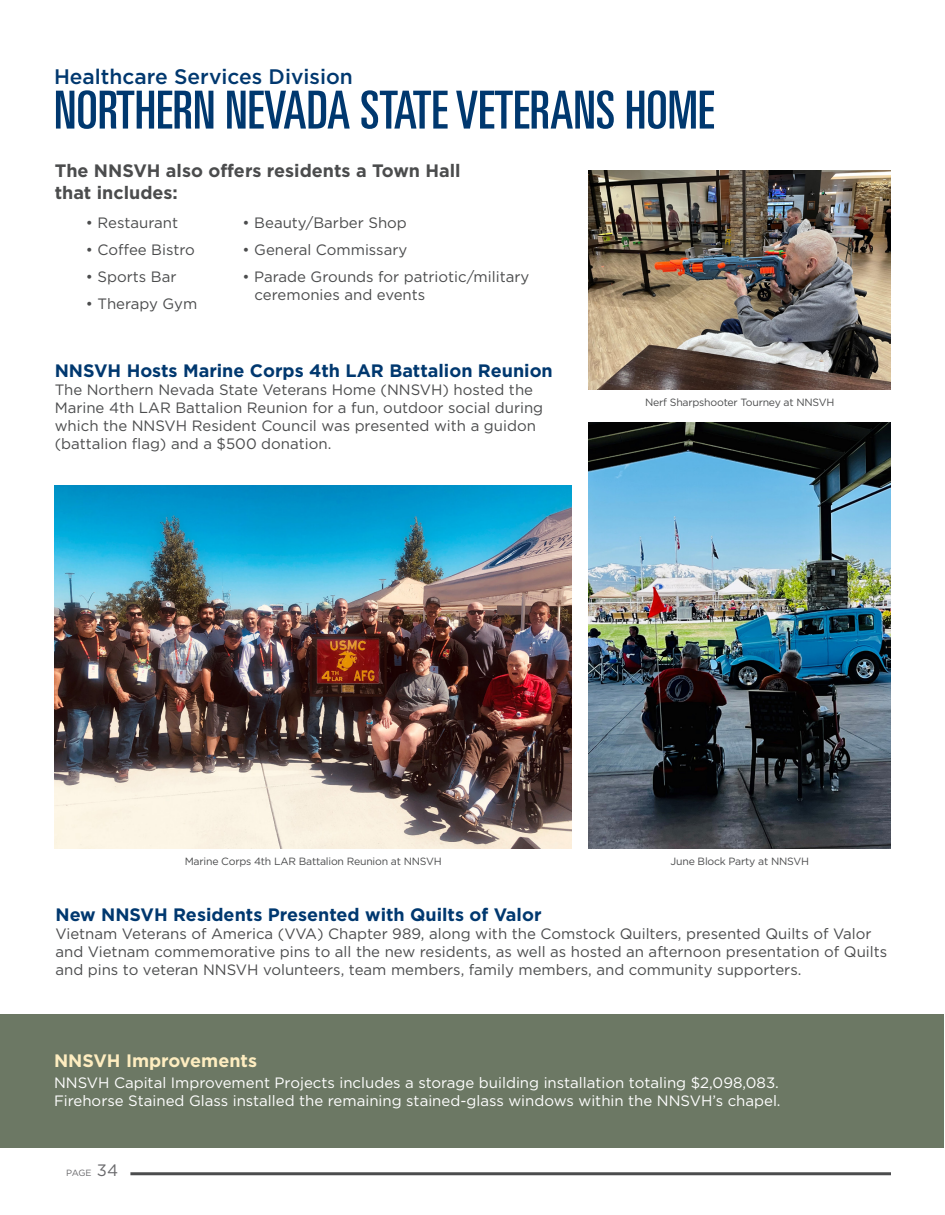
<style>
.page{position:relative;width:945px;height:1215px;background:#fff}
.page>*{position:absolute;margin:0;border:0;box-sizing:border-box;transform-origin:0 0}
.t1{font:ultra-condensed 52.5px "Univers LT Std";color:#00386f}
.t2{font:500 21px "Gotham";color:#00386f}
.t3{font:700 18px "Gotham";color:#00386f}
.t4{font:700 18px/21.6px "Gotham";color:#4b4c4d}
.t5{font:700 18px "Gotham";color:#feedc0}
.t6{font:15px/18px "Gotham";color:#4b4c4d}
.t7{font:15px "Gotham";color:#fff}
.t8{font:10.5px "Gotham";letter-spacing:-.02em;color:#4b4c4d}
.t9{font:9px "Gotham";color:#69696c}
.s1{font-size:16.5px}
</style>
<div class="page">
<hr style="left:130px;top:1172px;width:761px;height:3px;background:#4b4c4d">
<div style="left:0;top:1014px;width:943px;height:133px;background:#6c7864"></div>
<img style="left:54px;top:486px;width:518px;height:363px">
<img style="left:589px;top:171px;width:302px;height:219px">
<img style="left:589px;top:422px;width:302px;height:427px">
<p class="t2" style="left:54px;top:64px;width:300px">Healthcare Services Division</p>
<p class="t1" style="left:54px;top:80px;width:662px">NORTHERN NEVADA STATE VETERANS HOME</p>
<p class="t4" style="left:55px;top:160px;width:408px">The NNSVH also offers residents a Town Hall that includes:</p>
<p class="t6" style="left:243px;top:213px;width:166px">• Beauty/Barber Shop</p>
<p class="t6" style="left:243px;top:240px;width:166px">• General Commissary</p>
<p class="t6" style="left:255px;top:267px;width:276px;text-indent:-12px">• Parade Grounds for patriotic/military ceremonies and events</p>
<p class="t6" style="left:86px;top:213px;width:94px">• Restaurant</p>
<p class="t6" style="left:86px;top:240px;width:111px">• Coffee Bistro</p>
<p class="t6" style="left:86px;top:267px;width:92px">• Sports Bar</p>
<p class="t6" style="left:86px;top:294px;width:113px">• Therapy Gym</p>
<p class="t3" style="left:55px;top:360px;width:500px">NNSVH Hosts Marine Corps 4th LAR Battalion Reunion</p>
<p class="t6" style="left:55px;top:381px;width:490px">The Northern Nevada State Veterans Home (NNSVH) hosted the Marine 4th LAR Battalion Reunion for a fun, outdoor social during which the NNSVH Resident Council was presented with a guidon (battalion flag) and a $500 donation.</p>
<p class="t8" style="left:645px;top:396px;width:191px">Nerf Sharpshooter Tourney at NNSVH</p>
<p class="t8" style="left:185px;top:856px;width:259px">Marine Corps 4th LAR Battalion Reunion at NNSVH</p>
<p class="t8" style="left:671px;top:856px;width:140px">June Block Party at NNSVH</p>
<p class="t3" style="left:55px;top:905px;width:488px">New NNSVH Residents Presented with Quilts of Valor</p>
<p class="t6" style="left:55px;top:925px;width:833px">Vietnam Veterans of America (VVA) Chapter 989, along with the Comstock Quilters, presented Quilts of Valor and Vietnam commemorative pins to all the new residents, as well as hosted an afternoon presentation of Quilts and pins to veteran NNSVH volunteers, team members, family members, and community supporters.</p>
<p class="t5" style="left:54px;top:1050px;width:205px">NNSVH Improvements</p>
<p class="t7" style="left:54px;top:1075px;width:726px">NNSVH Capital Improvement Projects includes a storage building installation totaling $2,098,083.</p>
<p class="t7" style="left:54px;top:1093px;width:728px">Firehorse Stained Glass installed the remaining stained-glass windows within the NNSVH’s chapel.</p>
<p class="t9" style="left:66px;top:1168px;width:53px">PAGE <span class="s1">34</span></p>
</div>
